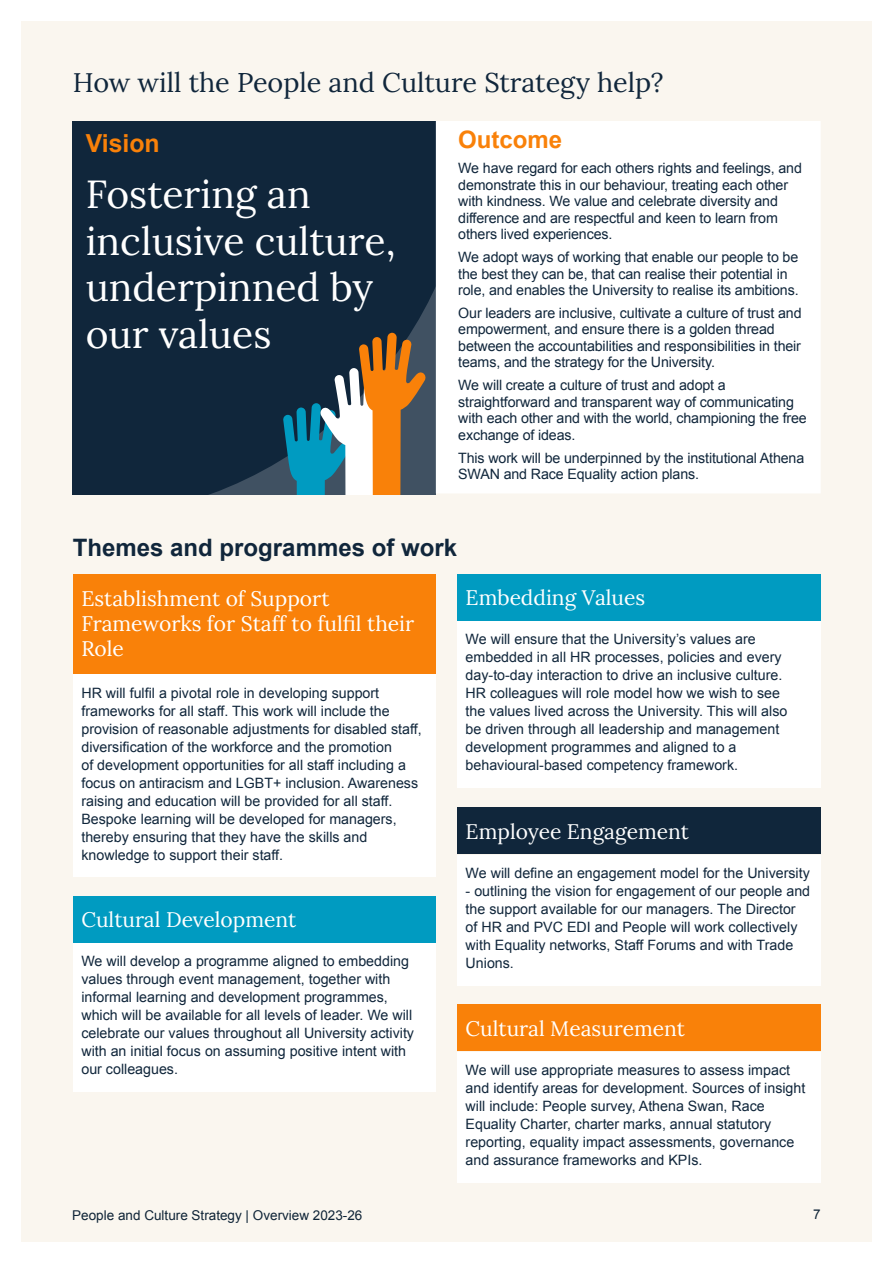
<style>
.page{position:relative;width:893px;height:1263px;background:#fff}
.page>*{position:absolute;margin:0;border:0;box-sizing:border-box;transform-origin:0 0}
.t1{font:39px/46.8px "Lora";color:#fff}
.t2{font:27px "Lora";color:#10263b}
.t3{font:700 24.9px "Arial";color:#f98109}
.t4{font:700 24px "Arial";color:#10263b}
.t5{font:700 24px "Arial";color:#f98109}
.t6{font:21px/25.2px "Lora";color:#fff}
.Body{font:14.25px/18px "Arial";color:#10263b}
.t7{font:13.5px "Arial";color:#10263b}
</style>
<div class="page">
<div style="left:21px;top:21px;width:851px;height:1221px;background:#faf6ef"></div>
<div style="left:73px;top:122px;width:363px;height:372px;background:#10263b"></div>
<div style="left:436px;top:122px;width:384px;height:371px;background:#fff"></div>
<div style="left:436px;top:121px;width:385px;height:372px;border:1px solid #fff"></div>
<div style="left:73px;top:896px;width:363px;height:47px;background:#009bc1"></div>
<div style="left:457px;top:574px;width:364px;height:47px;background:#009bc1"></div>
<div style="left:457px;top:807px;width:364px;height:47px;background:#10263b"></div>
<div style="left:457px;top:1004px;width:364px;height:47px;background:#f98109"></div>
<div style="left:73px;top:574px;width:363px;height:100px;background:#f98109"></div>
<div style="left:73px;top:675px;width:363px;height:202px;background:#fff"></div>
<div style="left:73px;top:943px;width:363px;height:148px;background:#fff"></div>
<div style="left:457px;top:621px;width:364px;height:166px;background:#fff"></div>
<div style="left:457px;top:855px;width:364px;height:130px;background:#fff"></div>
<div style="left:457px;top:1052px;width:364px;height:130px;background:#fff"></div>
<svg style="left:283px;top:333px;width:143px;height:161px;background:#727668"></svg>
<p class="t2" style="left:73px;top:62px;width:592px">How will the People and Culture Strategy help?</p>
<p class="t3" style="left:86px;top:127px;width:76px">Vision</p>
<p class="t1" style="left:86px;top:168px;width:311px">Fostering an inclusive culture, underpinned by our values</p>
<p class="t5" style="left:458px;top:124px;width:106px">Outcome</p>
<p class="Body" style="left:458px;top:160px;width:345px;line-height:16.5px">We have regard for each others rights and feelings, and demonstrate this in our behaviour, treating each other with kindness. We value and celebrate diversity and difference and are respectful and keen to learn from others lived experiences.</p>
<p class="Body" style="left:458px;top:249px;width:342px;line-height:16.5px">We adopt ways of working that enable our people to be the best they can be, that can realise their potential in role, and enables the University to realise its ambitions.</p>
<p class="Body" style="left:458px;top:305px;width:345px;line-height:16.5px">Our leaders are inclusive, cultivate a culture of trust and empowerment, and ensure there is a golden thread between the accountabilities and responsibilities in their teams, and the strategy for the University.</p>
<p class="Body" style="left:458px;top:377px;width:350px;line-height:16.5px">We will create a culture of trust and adopt a straightforward and transparent way of communicating with each other and with the world, championing the free exchange of ideas.</p>
<p class="Body" style="left:458px;top:450px;width:348px;line-height:16.5px">This work will be underpinned by the institutional Athena<br>SWAN and Race Equality action plans.</p>
<p class="t4" style="left:73px;top:532px;width:386px">Themes and programmes of work</p>
<p class="t6" style="left:81px;top:584px;width:334px">Establishment of Support<br>Frameworks for Staff to fulfil their<br>Role</p>
<p class="Body" style="left:81px;top:684px;width:342px">HR will fulfil a pivotal role in developing support frameworks for all staff. This work will include the provision of reasonable adjustments for disabled staff, diversification of the workforce and the promotion<br>of development opportunities for all staff including a focus on antiracism and LGBT+ inclusion. Awareness raising and education will be provided for all staff.<br>Bespoke learning will be developed for managers, thereby ensuring that they have the skills and knowledge to support their staff.</p>
<p class="t6" style="left:81px;top:906px;width:216px">Cultural Development</p>
<p class="Body" style="left:81px;top:952px;width:334px">We will develop a programme aligned to embedding values through event management, together with informal learning and development programmes, which will be available for all levels of leader. We will celebrate our values throughout all University activity with an initial focus on assuming positive intent with our colleagues.</p>
<p class="t6" style="left:466px;top:584px;width:181px">Embedding Values</p>
<p class="Body" style="left:466px;top:630px;width:323px">We will ensure that the University’s values are embedded in all HR processes, policies and every day-to-day interaction to drive an inclusive culture.<br>HR colleagues will role model how we wish to see the values lived across the University. This will also be driven through all leadership and management development programmes and aligned to a behavioural-based competency framework.</p>
<p class="t6" style="left:466px;top:817px;width:225px">Employee Engagement</p>
<p class="Body" style="left:466px;top:864px;width:346px">We will define an engagement model for the University</p>
<p class="Body" style="left:466px;top:882px;width:346px">- outlining the vision for engagement of our people and the support available for our managers. The Director of HR and PVC EDI and People will work collectively with Equality networks, Staff Forums and with Trade Unions.</p>
<p class="t6" style="left:466px;top:1014px;width:221px">Cultural Measurement</p>
<p class="Body" style="left:466px;top:1061px;width:341px">We will use appropriate measures to assess impact and identify areas for development. Sources of insight will include: People survey, Athena Swan, Race Equality Charter, charter marks, annual statutory reporting, equality impact assessments, governance and assurance frameworks and KPIs.</p>
<p class="t7" style="left:72px;top:1206px;width:292px">People and Culture Strategy | Overview 2023-26</p>
<p class="t7" style="left:813px;top:1206px;width:9px">7</p>
</div>
